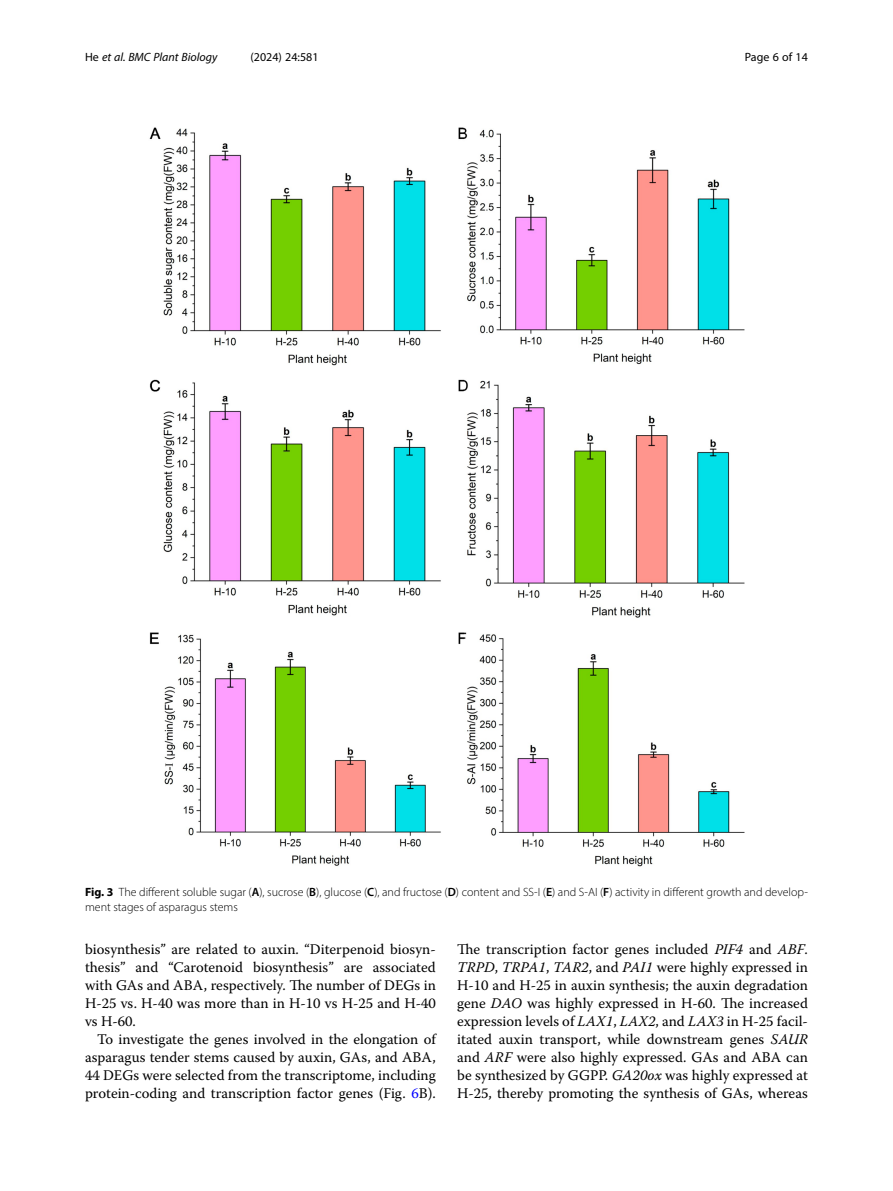
<style>
.page{position:relative;width:893px;height:1191px;background:#fff}
.page>*{position:absolute;margin:0;border:0;box-sizing:border-box;transform-origin:0 0}
.Body_Text_Indent{font:14.7px/18px "Warnock Pro";color:#000;text-align:justify}
.Body_Text{font:14.7px/18px "Warnock Pro";color:#000;text-align:justify}
.Figure_Caption{font:300 12px/15px "Myriad Pro";color:#000}
.t1{font:italic 12px "Myriad Pro";color:#000}
.t2{font:12px "Myriad Pro";color:#000}
.s1{font-style:normal}
.s2{font-weight:700}
.s3{font-weight:600}
.s4{color:#00f}
.s5{font-style:italic}
</style>
<div class="page">
<img style="left:149px;top:127px;width:595px;height:740px">
<p class="t1" style="left:85px;top:50px;width:134px"><span class="s1">He</span> et al. BMC Plant Biology</p>
<p class="t2" style="left:250px;top:50px;width:70px">(2024) 24:581</p>
<p class="t2" style="left:745px;top:50px;width:65px">Page 6 of 14</p>
<p class="Figure_Caption" style="left:85px;top:884px;width:724px"><span class="s2">Fig. 3</span> The different soluble sugar (<span class="s3">A</span>), sucrose (<span class="s3">B</span>), glucose (<span class="s3">C</span>), and fructose (<span class="s3">D</span>) content and SS-I (<span class="s3">E</span>) and S-AI (<span class="s3">F</span>) activity in different growth and develop&shy;ment stages of asparagus stems</p>
<p class="Body_Text" style="left:85px;top:940px;width:352px">biosynthesis” are related to auxin. “Diterpenoid biosyn&shy;thesis” and “Carotenoid biosynthesis” are associated with GAs and ABA, respectively. The number of DEGs in H-25 vs. H-40 was more than in H-10 vs H-25 and H-40 vs H-60.</p>
<p class="Body_Text_Indent" style="left:85px;top:1030px;width:352px;text-indent:12px">To investigate the genes involved in the elongation of asparagus tender stems caused by auxin, GAs, and ABA, 44 DEGs were selected from the transcriptome, including protein-coding and transcription factor genes (Fig. <span class="s4">6</span>B).</p>
<p class="Body_Text_Indent" style="left:457px;top:940px;width:352px">The transcription factor genes included <span class="s5">PIF4</span> and <span class="s5">ABF</span>.<br><span class="s5">TRPD</span>, <span class="s5">TRPA1</span>, <span class="s5">TAR2</span>, and <span class="s5">PAI1</span> were highly expressed in H-10 and H-25 in auxin synthesis; the auxin degradation gene <span class="s5">DAO</span> was highly expressed in H-60. The increased expression levels of <span class="s5">LAX1</span>, <span class="s5">LAX2</span>, and <span class="s5">LAX3</span> in H-25 facil&shy;itated auxin transport, while downstream genes <span class="s5">SAUR </span>and <span class="s5">ARF</span> were also highly expressed. GAs and ABA can be synthesized by GGPP. <span class="s5">GA20ox</span> was highly expressed at H-25, thereby promoting the synthesis of GAs, whereas</p>
</div>
